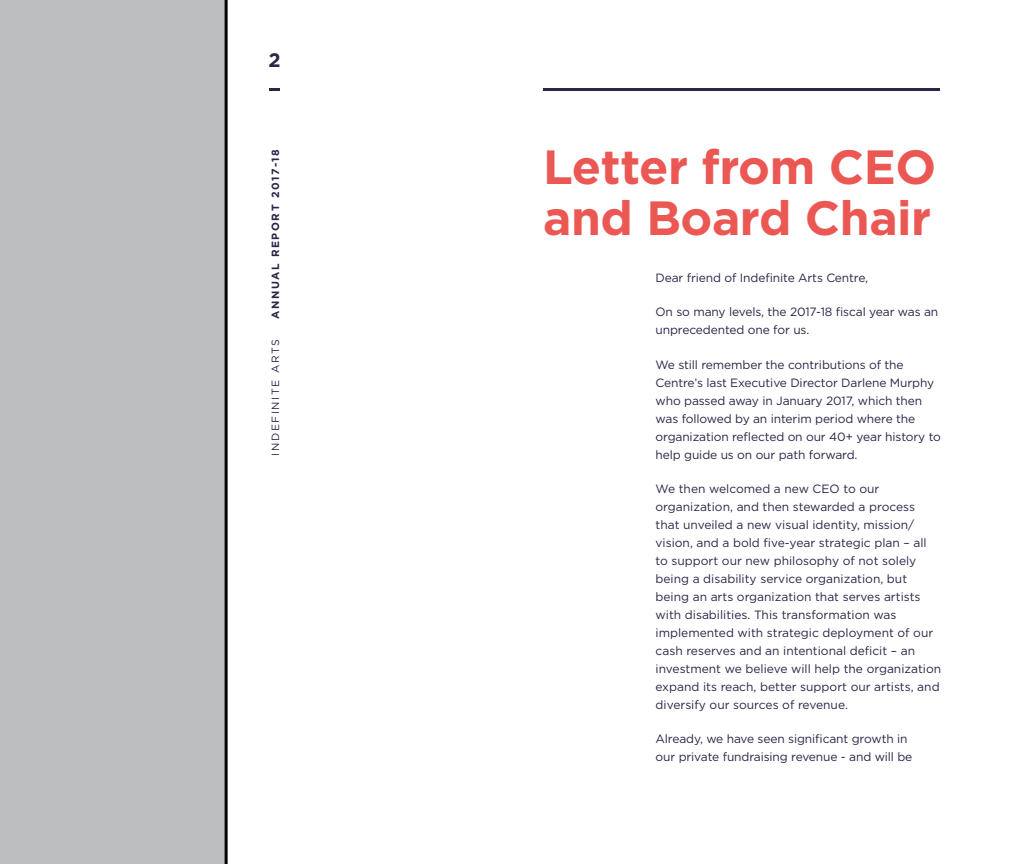
<style>
.page{position:relative;width:1035px;height:864px;background:#fff}
.page>*{position:absolute;margin:0;border:0;box-sizing:border-box;transform-origin:0 0}
.t1{font:700 48px/51px "Gotham";letter-spacing:-.01em;color:#eb5854}
.t2{font:700 19.5px "Gotham";color:#2b2548}
.t3{font:12px/18px "Gotham";letter-spacing:-.01em;color:#2b2548}
.t4{font:700 10.5px "Gotham";letter-spacing:.15em;color:#2b2548}
.t5{font:10.5px "Gotham";letter-spacing:.15em;color:#2b2548}
</style>
<div class="page">
<hr style="left:543px;top:88px;width:396px;height:2px;background:#2b2548">
<svg style="left:269px;top:88px;width:11px;height:2px"></svg>
<div style="left:0;top:0;width:226px;height:864px;background:#bcbec0"></div>
<hr style="left:225px;top:0;width:3px;height:864px;background:#000">
<h2 class="t2" style="left:268px;top:49px;width:14px">2</h2>
<p class="t4" style="left:269px;top:319px;width:171px;rotate:-90deg">ANNUAL REPORT 2017-18</p>
<p class="t5" style="left:269px;top:456px;width:118px;rotate:-90deg">INDEFINITE ARTS</p>
<h1 class="t1" style="left:543px;top:140px;width:394px">Letter from CEO and Board Chair</h1>
<p class="t3" style="left:655px;top:269px;width:214px">Dear friend of Indefinite Arts Centre,</p>
<p class="t3" style="left:655px;top:303px;width:284px">On so many levels, the 2017-18 fiscal year was an unprecedented one for us.</p>
<p class="t3" style="left:655px;top:355px;width:287px">We still remember the contributions of the Centre’s last Executive Director Darlene Murphy who passed away in January 2017, which then was followed by an interim period where the organization reflected on our 40+ year history to help guide us on our path forward.</p>
<p class="t3" style="left:655px;top:479px;width:287px">We then welcomed a new CEO to our organization, and then stewarded a process that unveiled a new visual identity, mission/ vision, and a bold five-year strategic plan – all to support our new philosophy of not solely being a disability service organization, but being an arts organization that serves artists with disabilities. This transformation was implemented with strategic deployment of our cash reserves and an intentional deficit – an investment we believe will help the organization expand its reach, better support our artists, and diversify our sources of revenue.</p>
<p class="t3" style="left:655px;top:730px;width:258px">Already, we have seen significant growth in our private fundraising revenue - and will be</p>
</div>
